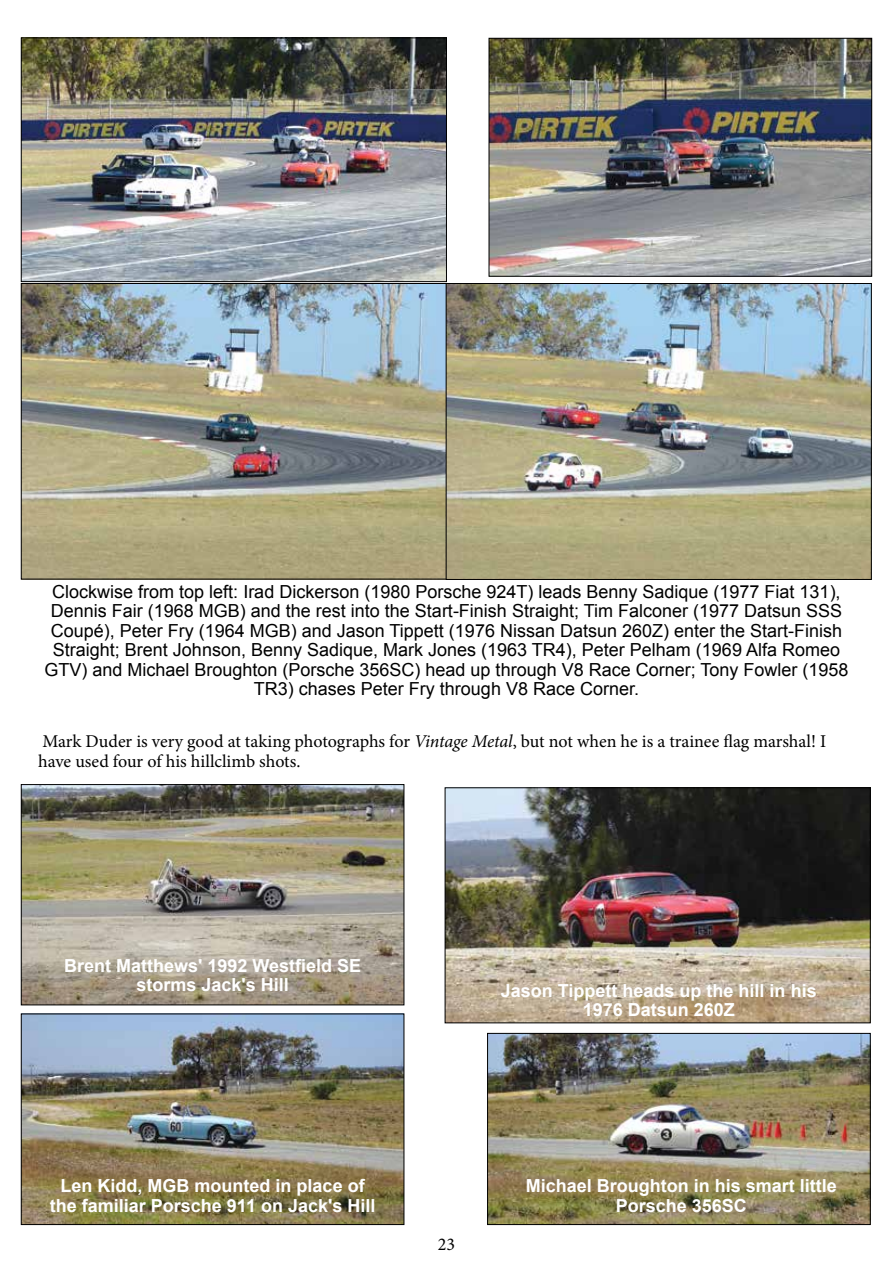
<style>
.page{position:relative;width:893px;height:1263px;background:#fff}
.page>*{position:absolute;margin:0;border:0;box-sizing:border-box;transform-origin:0 0}
.t1{font:18px/19.5px "Arial";color:#000;text-align:center}
.t2{font:700 18px/19.5px "Arial";color:#fff;text-align:center}
.t3{font:18px/19.5px "Minion Pro";letter-spacing:-.005em;color:#000}
.s1{font-style:italic}
</style>
<div class="page">
<img style="left:21px;top:40px;width:425px;height:537px">
<div style="left:21px;top:38px;width:426px;height:244px;border:1px solid #000"></div>
<img style="left:491px;top:40px;width:379px;height:235px">
<div style="left:489px;top:38px;width:383px;height:239px;border:1px solid #000"></div>
<div style="left:21px;top:283px;width:426px;height:296px;border:1px solid #000"></div>
<img style="left:448px;top:285px;width:422px;height:293px">
<div style="left:446px;top:283px;width:426px;height:297px;border:1px solid #000"></div>
<img style="left:23px;top:786px;width:379px;height:217px">
<div style="left:21px;top:784px;width:383px;height:221px;border:1px solid #000"></div>
<img style="left:447px;top:789px;width:422px;height:232px">
<div style="left:445px;top:787px;width:426px;height:236px;border:1px solid #000"></div>
<img style="left:23px;top:1015px;width:379px;height:208px">
<div style="left:21px;top:1013px;width:383px;height:212px;border:1px solid #000"></div>
<img style="left:489px;top:1035px;width:380px;height:188px">
<div style="left:487px;top:1033px;width:384px;height:192px;border:1px solid #000"></div>
<p class="t1" style="left:44px;top:582px;width:806px">Clockwise from top left: Irad Dickerson (1980 Porsche 924T) leads Benny Sadique (1977 Fiat 131), Dennis Fair (1968 MGB) and the rest into the Start-Finish Straight; Tim Falconer (1977 Datsun SSS Coupé), Peter Fry (1964 MGB) and Jason Tippett (1976 Nissan Datsun 260Z) enter the Start-Finish Straight; Brent Johnson, Benny Sadique, Mark Jones (1963 TR4), Peter Pelham (1969 Alfa Romeo GTV) and Michael Broughton (Porsche 356SC) head up through V8 Race Corner; Tony Fowler (1958<br>TR3) chases Peter Fry through V8 Race Corner.</p>
<p class="t3" style="left:38px;top:732px;width:789px">Mark Duder is very good at taking photographs for <span class="s1">Vintage Metal</span>, but not when he is a trainee flag marshal! I have used four of his hillclimb shots.</p>
<p class="t2" style="left:64px;top:956px;width:299px">Brent Matthews' 1992 Westfield SE storms Jack's Hill</p>
<p class="t2" style="left:501px;top:981px;width:317px">Jason Tippett heads up the hill in his<br>1976 Datsun 260Z</p>
<p class="t2" style="left:50px;top:1177px;width:327px">Len Kidd, MGB mounted in place of the familiar Porsche 911 on Jack's Hill</p>
<p class="t2" style="left:526px;top:1177px;width:313px">Michael Broughton in his smart little<br>Porsche 356SC</p>
<p class="t3" style="left:438px;top:1235px;width:19px">23</p>
</div>
